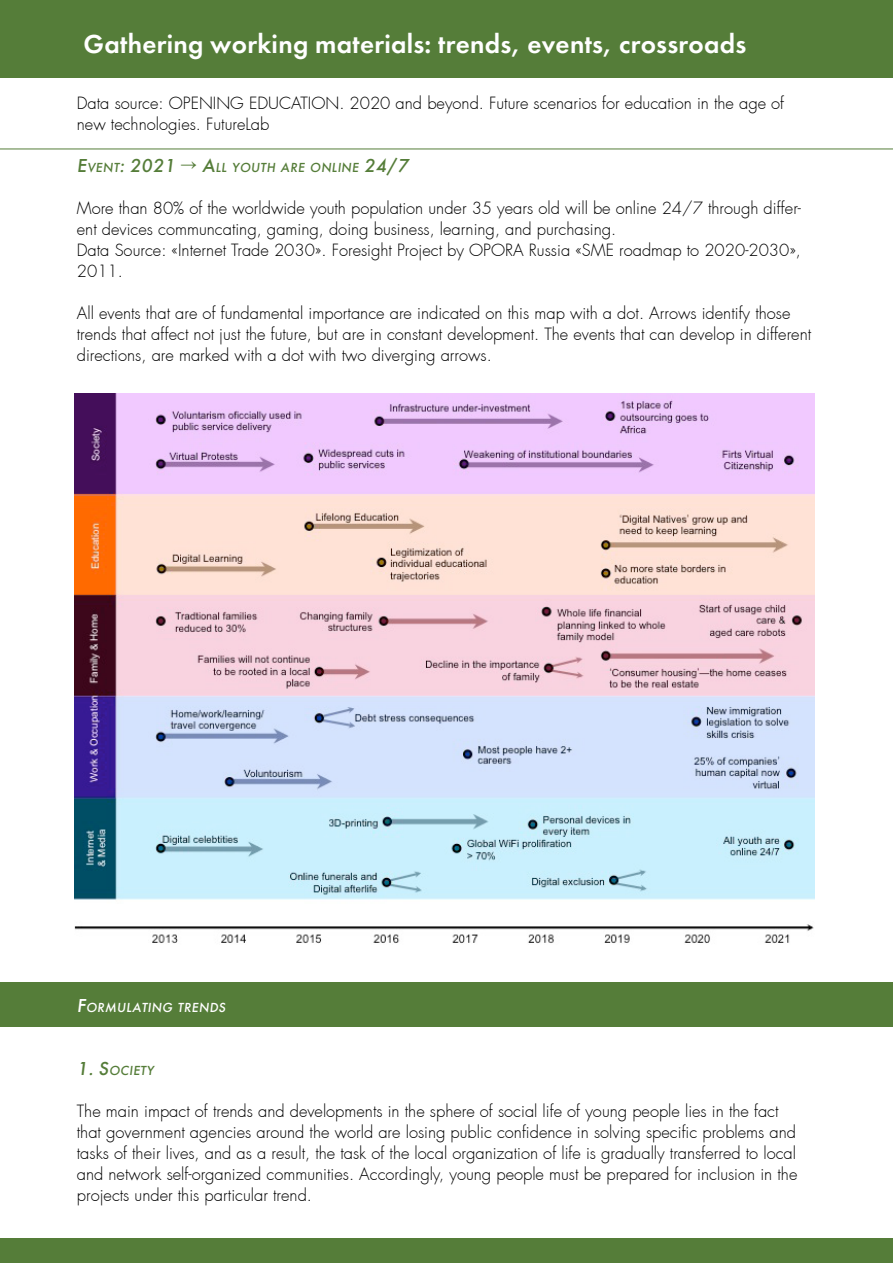
<style>
.page{position:relative;width:893px;height:1263px;background:#fff}
.page>*{position:absolute;margin:0;border:0;box-sizing:border-box;transform-origin:0 0}
.t1{font:27px "Futura Demi C";letter-spacing:.01em;color:#fff}
.t2{font:italic 19.5px "Futura Medium C";color:#557d39}
.t3{font:300 16.5px/21px "Futura";color:#000}
.t4{font:italic 13.65px "Futura Medium C";letter-spacing:.03em;color:#557d39}
.t5{font:italic 13.65px "Futura Medium C";letter-spacing:.03em;color:#fff}
.s1{font-size:13.65px}
.s2{font-size:19.5px}
</style>
<div class="page">
<div style="left:0;top:982px;width:893px;height:44px;background:#557d39"></div>
<div style="left:0;top:1238px;width:893px;height:25px;background:#557d39"></div>
<div style="left:0;top:0;width:893px;height:77px;background:#557d39"></div>
<hr style="left:0;top:149px;width:893px;height:1px;background:#557d39">
<img style="left:74px;top:393px;width:740px;height:551px">
<h1 class="t1" style="left:84px;top:28px;width:664px">Gathering working materials: trends, events, crossroads</h1>
<p class="t3" style="left:77px;top:93px;width:709px">Data source: OPENING EDUCATION. 2020 and beyond. Future scenarios for education in the age of new technologies. FutureLab</p>
<p class="t2" style="left:77px;top:154px;width:100px">E<span class="s1">VENT</span>: 2021</p>
<p class="t4" style="left:202px;top:159px;width:208px"><span class="s2">A</span>LL YOUTH ARE ONLINE <span class="s2">24/7</span></p>
<p class="t3" style="left:77px;top:198px;width:726px">More than 80% of the worldwide youth population under 35 years old will be online 24/7 through differ&shy;ent devices communcating, gaming, doing business, learning, and purchasing.<br>Data Source: «Internet Trade 2030». Foresight Project by OPORA Russia «SME roadmap to 2020-2030», 2011.</p>
<p class="t3" style="left:77px;top:303px;width:736px">All events that are of fundamental importance are indicated on this map with a dot. Arrows identify those trends that affect not just the future, but are in constant development. The events that can develop in different directions, are marked with a dot with two diverging arrows.</p>
<p class="t5" style="left:77px;top:1000px;width:150px"><span class="s2">F</span>ORMULATING TRENDS</p>
<p class="t4" style="left:77px;top:1063px;width:78px"><span class="s2">1. S</span>OCIETY</p>
<p class="t3" style="left:77px;top:1101px;width:722px">The main impact of trends and developments in the sphere of social life of young people lies in the fact that government agencies around the world are losing public confidence in solving specific problems and tasks of their lives, and as a result, the task of the local organization of life is gradually transferred to local and network self-organized communities. Accordingly, young people must be prepared for inclusion in the projects under this particular trend.</p>
</div>
